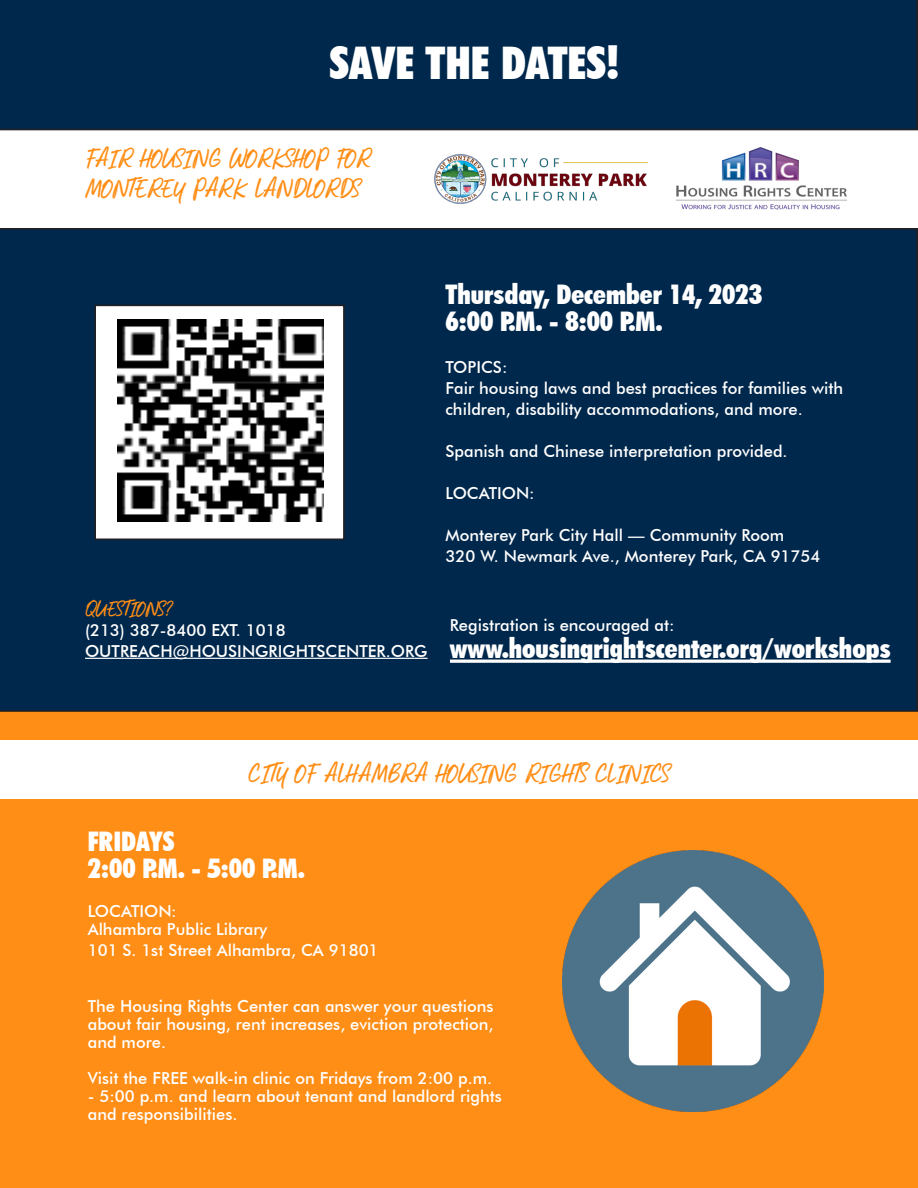
<style>
.page{position:relative;width:918px;height:1188px;background:#fff}
.page>*{position:absolute;margin:0;border:0;box-sizing:border-box;transform-origin:0 0}
.t1{font:900 condensed 45px "Futura BT";color:#fff}
.t2{font:33px/30px "Hei Reina";color:#ff8e16}
.t3{font:900 condensed 27px "Futura BT";color:#fff}
.t4{font:27px "Hei Reina";color:#ff8e16}
.t5{font:500 16.5px/21px "Futura BT";color:#fff}
</style>
<div class="page">
<div style="left:0;top:0;width:918px;height:710px;background:#00284c"></div>
<hr style="left:85px;top:658px;width:343px;height:1px;background:#fff">
<svg style="left:0;top:129px;width:918px;height:101px"></svg>
<div style="left:432px;top:135px;width:432px;height:91px;background:#fff"></div>
<img style="left:435px;top:154px;width:213px;height:50px">
<img style="left:676px;top:147px;width:170px;height:63px">
<hr style="left:450px;top:660px;width:441px;height:3px;background:#fff">
<div style="left:95px;top:305px;width:249px;height:234px;background:#fff"></div>
<div style="left:94px;top:305px;width:251px;height:235px;border:2px solid #231f20"></div>
<img style="left:117px;top:319px;width:207px;height:202px">
<div style="left:0;top:710px;width:918px;height:478px;background:#ff8e16"></div>
<div style="left:0;top:740px;width:918px;height:59px;background:#fff"></div>
<img style="left:562px;top:851px;width:262px;height:261px">
<p class="t1" style="left:330px;top:36px;width:291px">SAVE THE DATES!</p>
<p class="t2" style="left:85px;top:139px;width:286px">FAIR HOUSING WORKSHOP FOR<br>MONTEREY PARK LANDLORDS</p>
<p class="t3" style="left:446px;top:278px;width:318px">Thursday, December 14, 2023</p>
<p class="t3" style="left:446px;top:305px;width:218px">6:00 P.M. - 8:00 P.M.</p>
<p class="t5" style="left:446px;top:356px;width:64px">TOPICS:</p>
<p class="t5" style="left:446px;top:377px;width:399px">Fair housing laws and best practices for families with children, disability accommodations, and more.</p>
<p class="t5" style="left:446px;top:440px;width:344px">Spanish and Chinese interpretation provided.</p>
<p class="t5" style="left:446px;top:482px;width:90px">LOCATION:</p>
<p class="t5" style="left:446px;top:524px;width:376px">Monterey Park City Hall — Community Room<br>320 W. Newmark Ave., Monterey Park, CA 91754</p>
<p class="t4" style="left:85px;top:589px;width:88px">QUESTIONS?</p>
<p class="t5" style="left:85px;top:619px;width:344px">(213) 387-8400 EXT. 1018<br>OUTREACH@HOUSINGRIGHTSCENTER.ORG</p>
<p class="t5" style="left:450px;top:615px;width:226px">Registration is encouraged at:</p>
<p class="t3" style="left:450px;top:632px;width:442px">www.housingrightscenter.org/workshops</p>
<p class="t2" style="left:249px;top:754px;width:422px">CITY OF ALHAMBRA HOUSING RIGHTS CLINICS</p>
<p class="t3" style="left:88px;top:825px;width:88px">FRIDAYS</p>
<p class="t3" style="left:88px;top:852px;width:218px">2:00 P.M. - 5:00 P.M.</p>
<p class="t5" style="left:88px;top:900px;width:90px">LOCATION:</p>
<p class="t5" style="left:88px;top:918px;width:292px">Alhambra Public Library<br>101 S. 1st Street Alhambra, CA 91801</p>
<p class="t5" style="left:88px;top:997px;width:407px;line-height:18px;text-align:justify">The Housing Rights Center can answer your questions about fair housing, rent increases, eviction protection, and more.</p>
<p class="t5" style="left:88px;top:1067px;width:406px">Visit the FREE walk-in clinic on Fridays from 2:00 p.m.</p>
<p class="t5" style="left:88px;top:1087px;width:416px;line-height:18px">- 5:00 p.m. and learn about tenant and landlord rights and responsibilities.</p>
</div>
